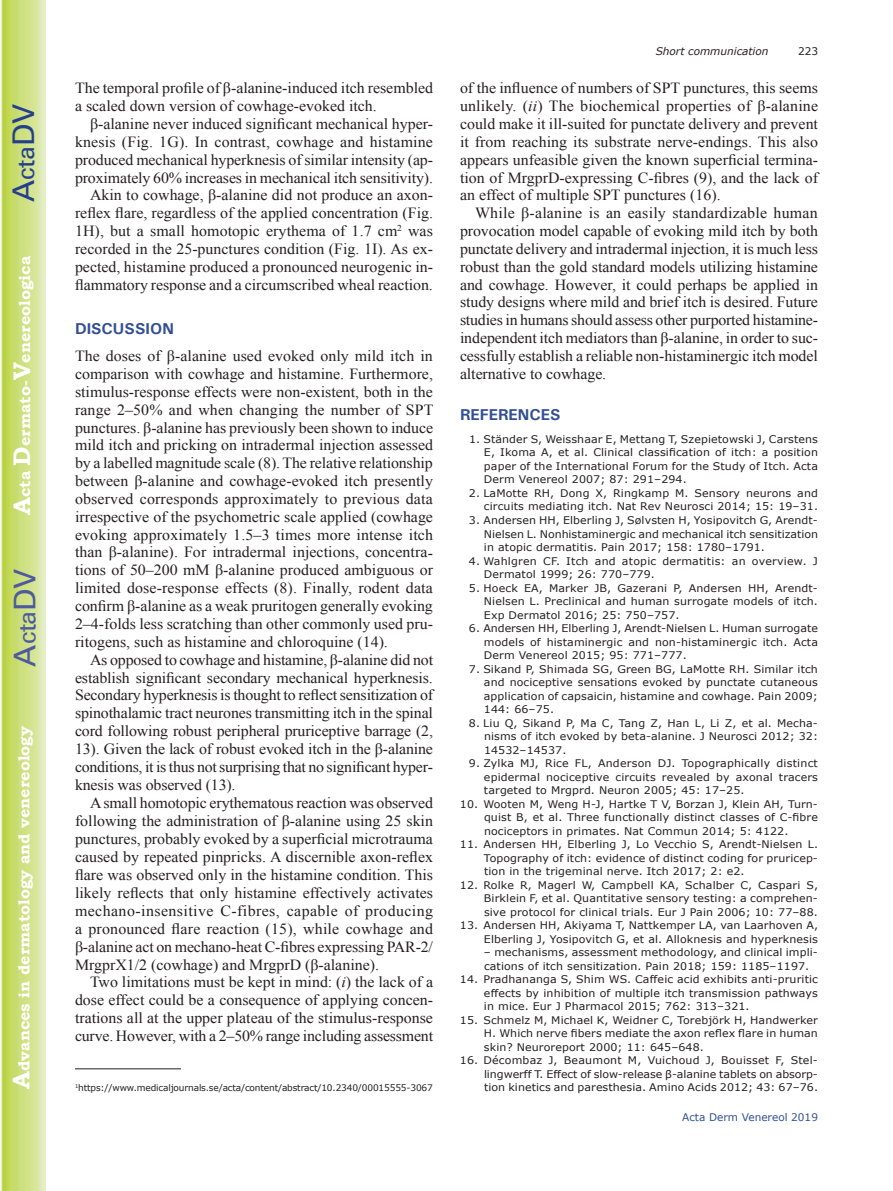
<style>
.page{position:relative;width:893px;height:1191px;background:#fff}
.page>*{position:absolute;margin:0;border:0;box-sizing:border-box;transform-origin:0 0}
.t1{font:30px "Univers";color:#4d5a9e}
.t2{font:30px "Univers";color:#253f8e}
.t3{font:700 15.75px "Bookman Old Style";color:#fff}
.t4{font:700 15.75px "Univers";color:#324f95}
.t5{font:15.45px/17.9px "Times New Roman";color:#231f20;text-align:justify}
.t6{font:10.5px/13.5px "Verdana";letter-spacing:.01em;color:#231f20;text-align:justify;scale:1.05 1}
.t7{font:10.5px "Verdana";color:#324f95}
.t8{font:italic 10.5px "Verdana";color:#231f20}
.t9{font:10.5px "Verdana";letter-spacing:.01em;color:#231f20}
.t10{font:9px "Verdana";letter-spacing:-.015em;color:#231f20}
.s1{font-size:24px}
.s2{font-style:italic}
</style>
<div class="page">
<svg style="left:1px;top:0;width:45px;height:1191px;background:#cfe084"></svg>
<hr style="left:75px;top:1068px;width:106px;height:1px;background:#231f20">
<h1 class="t2" style="left:6px;top:202px;width:100px;rotate:-90deg">A<span class="s1">cta</span>DV</h1>
<p class="t3" style="left:15px;top:515px;width:260px;rotate:-90deg"><span class="s1">A</span>cta <span class="s1">D</span>ermato-<span class="s1">V</span>enereologica</p>
<h1 class="t1" style="left:7px;top:666px;width:100px;rotate:-90deg">A<span class="s1">cta</span>DV</h1>
<p class="t3" style="left:15px;top:1088px;width:364px;rotate:-90deg"><span class="s1">A</span>dvances in dermatology and venereology</p>
<p class="t5" style="left:75px;top:79px;width:360px">The temporal profile of β-alanine-induced itch resembled a scaled down version of cowhage-evoked itch.</p>
<p class="t5" style="left:75px;top:115px;width:360px;text-align:right">β-alanine never induced significant mechanical hyper&shy;knesis (Fig. 1G). In contrast, cowhage and histamine produced mechanical hyperknesis of similar intensity (ap&shy;proximately 60% increases in mechanical itch sensitivity).<br>Akin to cowhage, β-alanine did not produce an axon&shy;reflex flare, regardless of the applied concentration (Fig.<br>1H), but a small homotopic erythema of 1.7 cm<sup>2</sup> was recorded in the 25-punctures condition (Fig. 1I). As ex&shy;pected, histamine produced a pronounced neurogenic in&shy;flammatory response and a circumscribed wheal reaction.</p>
<p class="t4" style="left:75px;top:319px;width:100px">DISCUSSION</p>
<p class="t5" style="left:75px;top:347px;width:360px">The doses of β-alanine used evoked only mild itch in comparison with cowhage and histamine. Furthermore, stimulus-response effects were non-existent, both in the range 2–50% and when changing the number of SPT punctures. β-alanine has previously been shown to induce mild itch and pricking on intradermal injection assessed by a labelled magnitude scale (8). The relative relationship between β-alanine and cowhage-evoked itch presently observed corresponds approximately to previous data irrespective of the psychometric scale applied (cowhage evoking approximately 1.5–3 times more intense itch than β-alanine). For intradermal injections, concentra&shy;tions of 50–200 mM β-alanine produced ambiguous or limited dose-response effects (8). Finally, rodent data confirm β-alanine as a weak pruritogen generally evoking 2–4-folds less scratching than other commonly used pru&shy;ritogens, such as histamine and chloroquine (14).</p>
<p class="t5" style="left:75px;top:650px;width:360px;text-indent:15px">As opposed to cowhage and histamine, β-alanine did not establish significant secondary mechanical hyperknesis.<br>Secondary hyperknesis is thought to reflect sensitization of spinothalamic tract neurones transmitting itch in the spinal cord following robust peripheral pruriceptive barrage (2, 13). Given the lack of robust evoked itch in the β-alanine conditions, it is thus not surprising that no significant hyper&shy;knesis was observed (13).</p>
<p class="t5" style="left:75px;top:793px;width:360px;text-indent:15px">A small homotopic erythematous reaction was observed following the administration of β-alanine using 25 skin punctures, probably evoked by a superficial microtrauma caused by repeated pinpricks. A discernible axon-reflex flare was observed only in the histamine condition. This likely reflects that only histamine effectively activates mechano-insensitive C-fibres, capable of producing a pronounced flare reaction (15), while cowhage and β-alanine act on mechano-heat C-fibres expressing PAR-2/ MrgprX1/2 (cowhage) and MrgprD (β-alanine).</p>
<p class="t5" style="left:75px;top:973px;width:360px;text-indent:15px">Two limitations must be kept in mind: (<span class="s2">i</span>) the lack of a dose effect could be a consequence of applying concen&shy;trations all at the upper plateau of the stimulus-response curve. However, with a 2–50% range including assessment</p>
<p class="t10" style="left:75px;top:1081px;width:359px"><sup>1</sup>https://www.medicaljournals.se/acta/content/abstract/10.2340/00015555-3067</p>
<p class="t8" style="left:656px;top:44px;width:114px">Short communication</p>
<p class="t9" style="left:798px;top:44px;width:22px">223</p>
<p class="t5" style="left:460px;top:79px;width:360px">of the influence of numbers of SPT punctures, this seems unlikely. (<span class="s2">ii</span>) The biochemical properties of β-alanine could make it ill-suited for punctate delivery and prevent it from reaching its substrate nerve-endings. This also appears unfeasible given the known superficial termina&shy;tion of MrgprD-expressing C-fibres (9), and the lack of an effect of multiple SPT punctures (16).</p>
<p class="t5" style="left:460px;top:204px;width:360px;text-indent:15px">While β-alanine is an easily standardizable human provocation model capable of evoking mild itch by both punctate delivery and intradermal injection, it is much less robust than the gold standard models utilizing histamine and cowhage. However, it could perhaps be applied in study designs where mild and brief itch is desired. Future studies in humans should assess other purported histamine&shy;independent itch mediators than β-alanine, in order to suc&shy;cessfully establish a reliable non-histaminergic itch model alternative to cowhage.</p>
<p class="t4" style="left:460px;top:405px;width:102px">REFERENCES</p>
<p class="t6" style="left:484px;top:432px;width:320px;text-indent:-15px">1. Ständer S, Weisshaar E, Mettang T, Szepietowski J, Carstens E, Ikoma A, et al. Clinical classification of itch: a position paper of the International Forum for the Study of Itch. Acta Derm Venereol 2007; 87: 291–294.</p>
<p class="t6" style="left:469px;top:486px;width:334px;text-align:right">2. LaMotte RH, Dong X, Ringkamp M. Sensory neurons and circuits mediating itch. Nat Rev Neurosci 2014; 15: 19–31.</p>
<p class="t6" style="left:484px;top:513px;width:320px;text-indent:-15px">3. Andersen HH, Elberling J, Sølvsten H, Yosipovitch G, Arendt-Nielsen L. Nonhistaminergic and mechanical itch sensitization in atopic dermatitis. Pain 2017; 158: 1780–1791.</p>
<p class="t6" style="left:484px;top:554px;width:320px;text-indent:-15px">4. Wahlgren CF. Itch and atopic dermatitis: an overview. J<br>Dermatol 1999; 26: 770–779.</p>
<p class="t6" style="left:484px;top:581px;width:320px;text-indent:-15px">5. Hoeck EA, Marker JB, Gazerani P, Andersen HH, Arendt-Nielsen L. Preclinical and human surrogate models of itch.<br>Exp Dermatol 2016; 25: 750–757.</p>
<p class="t6" style="left:484px;top:621px;width:320px;text-indent:-15px">6. Andersen HH, Elberling J, Arendt-Nielsen L. Human surrogate models of histaminergic and non-histaminergic itch. Acta Derm Venereol 2015; 95: 771–777.</p>
<p class="t6" style="left:484px;top:662px;width:320px;text-indent:-15px">7. Sikand P, Shimada SG, Green BG, LaMotte RH. Similar itch and nociceptive sensations evoked by punctate cutaneous application of capsaicin, histamine and cowhage. Pain 2009; 144: 66–75.</p>
<p class="t6" style="left:484px;top:716px;width:320px;text-indent:-15px">8. Liu Q, Sikand P, Ma C, Tang Z, Han L, Li Z, et al. Mecha&shy;nisms of itch evoked by beta-alanine. J Neurosci 2012; 32:<br>14532–14537.</p>
<p class="t6" style="left:484px;top:756px;width:320px;text-indent:-15px">9. Zylka MJ, Rice FL, Anderson DJ. Topographically distinct epidermal nociceptive circuits revealed by axonal tracers targeted to Mrgprd. Neuron 2005; 45: 17–25.</p>
<p class="t6" style="left:484px;top:797px;width:320px;text-indent:-24px">10. Wooten M, Weng H-J, Hartke T V, Borzan J, Klein AH, Turn&shy;quist B, et al. Three functionally distinct classes of C-fibre nociceptors in primates. Nat Commun 2014; 5: 4122.</p>
<p class="t6" style="left:484px;top:837px;width:320px;text-indent:-24px">11. Andersen HH, Elberling J, Lo Vecchio S, Arendt-Nielsen L.<br>Topography of itch: evidence of distinct coding for pruricep&shy;tion in the trigeminal nerve. Itch 2017; 2: e2.</p>
<p class="t6" style="left:484px;top:878px;width:320px;text-indent:-24px">12. Rolke R, Magerl W, Campbell KA, Schalber C, Caspari S, Birklein F, et al. Quantitative sensory testing: a comprehen&shy;sive protocol for clinical trials. Eur J Pain 2006; 10: 77–88.</p>
<p class="t6" style="left:460px;top:918px;width:342px;text-align:right">13. Andersen HH, Akiyama T, Nattkemper LA, van Laarhoven A,<br>Elberling J, Yosipovitch G, et al. Alloknesis and hyperknesis</p>
<p class="t6" style="left:484px;top:945px;width:320px">– mechanisms, assessment methodology, and clinical impli&shy;cations of itch sensitization. Pain 2018; 159: 1185–1197.</p>
<p class="t6" style="left:484px;top:972px;width:320px;text-indent:-24px">14. Pradhananga S, Shim WS. Caffeic acid exhibits anti-pruritic effects by inhibition of multiple itch transmission pathways in mice. Eur J Pharmacol 2015; 762: 313–321.</p>
<p class="t6" style="left:484px;top:1013px;width:320px;text-indent:-24px">15. Schmelz M, Michael K, Weidner C, Torebjörk H, Handwerker H. Which nerve fibers mediate the axon reflex flare in human skin? Neuroreport 2000; 11: 645–648.</p>
<p class="t6" style="left:484px;top:1053px;width:320px;text-indent:-24px">16. Décombaz J, Beaumont M, Vuichoud J, Bouisset F, Stel&shy;lingwerff T. Effect of slow-release β-alanine tablets on absorp&shy;tion kinetics and paresthesia. Amino Acids 2012; 43: 67–76.</p>
<p class="t7" style="left:682px;top:1109px;width:137px">Acta Derm Venereol 2019</p>
</div>
